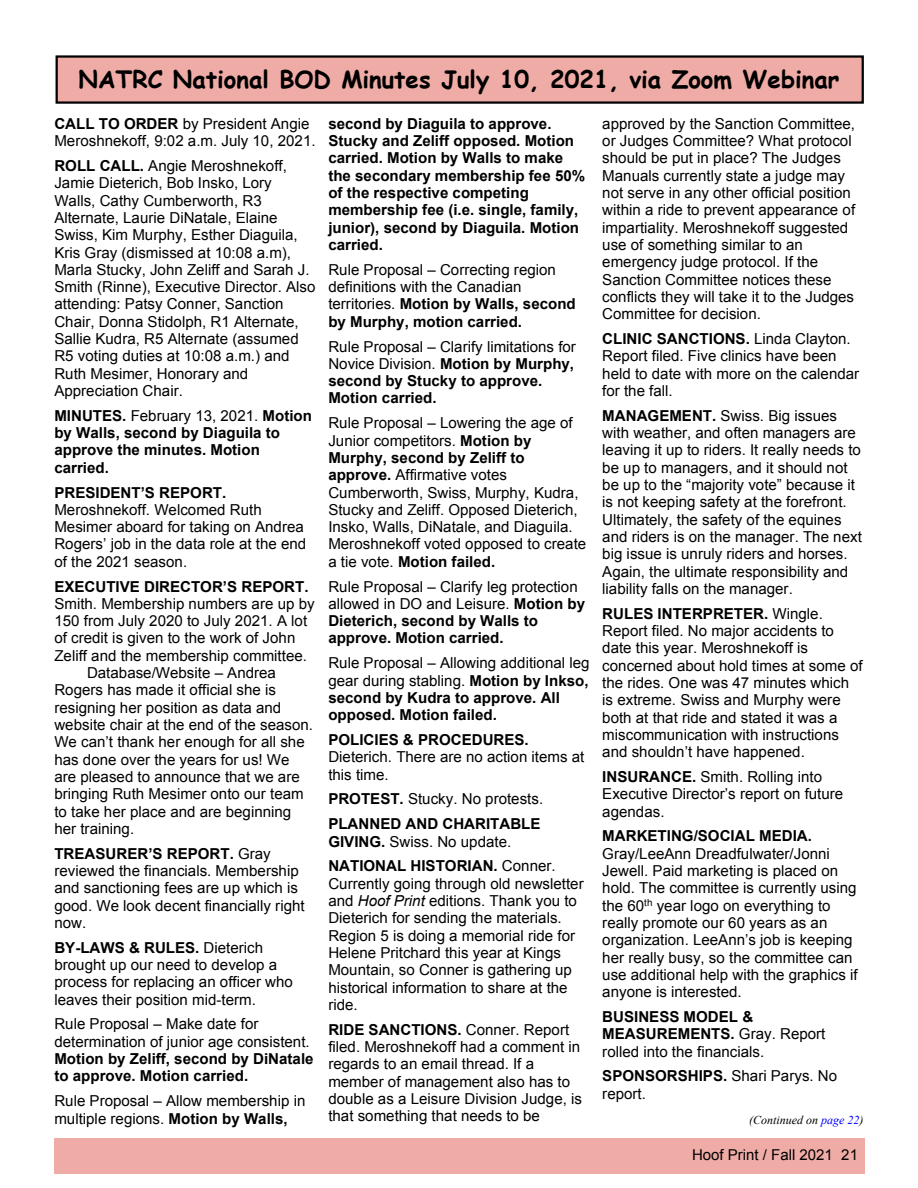
<style>
.page{position:relative;width:918px;height:1188px;background:#fff}
.page>*{position:absolute;margin:0;border:0;box-sizing:border-box;transform-origin:0 0}
.t1{font:700 24px "Comic Sans MS";color:#000}
.t2{font:15.15px/17.2px "Arial";color:#000}
.t3{font:700 15.15px/17.2px "Arial";color:#000}
.t4{font:15px "Arial";color:#000}
.t5{font:italic 12px "Times New Roman";color:#000}
.s1{font-weight:700}
.s2{font-weight:400}
.s3{font-style:italic}
.s4{color:#00f}
</style>
<div class="page">
<div style="left:54px;top:1138px;width:810px;height:36px;background:#efaba6"></div>
<div style="left:56px;top:55px;width:808px;height:49px;background:#efaba6;border:2px solid #000"></div>
<h1 class="t1" style="left:79px;top:69px;width:762px">NATRC National BOD Minutes July 10, 2021, via Zoom Webinar</h1>
<p class="t2" style="left:54px;top:116px;width:263px"><span class="s1">CALL TO ORDER</span> by President Angie<br>Meroshnekoff, 9:02 a.m. July 10, 2021.</p>
<p class="t2" style="left:54px;top:158px;width:263px"><span class="s1">ROLL CALL.</span> Angie Meroshnekoff, Jamie Dieterich, Bob Insko, Lory Walls, Cathy Cumberworth, R3<br>Alternate, Laurie DiNatale, Elaine Swiss, Kim Murphy, Esther Diaguila, Kris Gray (dismissed at 10:08 a.m), Marla Stucky, John Zeliff and Sarah J.<br>Smith (Rinne), Executive Director. Also attending: Patsy Conner, Sanction Chair, Donna Stidolph, R1 Alternate, Sallie Kudra, R5 Alternate (assumed R5 voting duties at 10:08 a.m.) and Ruth Mesimer, Honorary and Appreciation Chair.</p>
<p class="t3" style="left:54px;top:408px;width:259px">MINUTES. <span class="s2">February 13, 2021.</span> Motion by Walls, second by Diaguila to approve the minutes. Motion carried.</p>
<p class="t3" style="left:54px;top:485px;width:173px">PRESIDENT’S REPORT.</p>
<p class="t2" style="left:54px;top:502px;width:253px">Meroshnekoff. Welcomed Ruth<br>Mesimer aboard for taking on Andrea<br>Rogers’ job in the data role at the end of the 2021 season.</p>
<p class="t3" style="left:54px;top:579px;width:256px">EXECUTIVE DIRECTOR’S REPORT.</p>
<p class="t2" style="left:54px;top:596px;width:262px">Smith. Membership numbers are up by</p>
<p class="t2" style="left:54px;top:614px;width:254px">150 from July 2020 to July 2021. A lot</p>
<p class="t2" style="left:54px;top:631px;width:243px">of credit is given to the work of John</p>
<p class="t2" style="left:54px;top:648px;width:254px">Zeliff and the membership committee.</p>
<p class="t2" style="left:87px;top:666px;width:191px">Database/Website – Andrea</p>
<p class="t2" style="left:54px;top:683px;width:223px">Rogers has made it official she is</p>
<p class="t2" style="left:54px;top:700px;width:228px">resigning her position as data and</p>
<p class="t2" style="left:54px;top:717px;width:260px">website chair at the end of the season.</p>
<p class="t2" style="left:54px;top:735px;width:252px">We can’t thank her enough for all she</p>
<p class="t2" style="left:54px;top:752px;width:237px">has done over the years for us! We</p>
<p class="t2" style="left:54px;top:769px;width:247px">are pleased to announce that we are</p>
<p class="t2" style="left:54px;top:787px;width:251px">bringing Ruth Mesimer onto our team</p>
<p class="t2" style="left:54px;top:804px;width:238px">to take her place and are beginning</p>
<p class="t2" style="left:54px;top:821px;width:81px">her training.</p>
<p class="t2" style="left:54px;top:846px;width:252px"><span class="s1">TREASURER’S REPORT.</span> Gray reviewed the financials. Membership and sanctioning fees are up which is good. We look decent financially right now.</p>
<p class="t2" style="left:54px;top:940px;width:240px"><span class="s1">BY-LAWS &amp; RULES.</span> Dieterich brought up our need to develop a process for replacing an officer who leaves their position mid-term.</p>
<p class="t2" style="left:54px;top:1017px;width:257px">Rule Proposal – Make date for determination of junior age consistent.</p>
<p class="t3" style="left:54px;top:1052px;width:261px">Motion by Zeliff, second by DiNatale to approve. Motion carried.</p>
<p class="t2" style="left:54px;top:1094px;width:253px">Rule Proposal – Allow membership in multiple regions. <span class="s1">Motion by Walls,</span></p>
<p class="t3" style="left:328px;top:116px;width:258px">second by Diaguila to approve.<br>Stucky and Zeliff opposed. Motion carried. Motion by Walls to make the secondary membership fee 50% of the respective competing membership fee (i.e. single, family, junior), second by Diaguila. Motion carried.</p>
<p class="t2" style="left:328px;top:262px;width:249px">Rule Proposal – Correcting region definitions with the Canadian territories. <span class="s1">Motion by Walls, second by Murphy, motion carried.</span></p>
<p class="t3" style="left:328px;top:339px;width:249px"><span class="s2">Rule Proposal – Clarify limitations for<br>Novice Division.</span> Motion by Murphy, second by Stucky to approve.<br>Motion carried.</p>
<p class="t2" style="left:328px;top:416px;width:259px">Rule Proposal – Lowering the age of Junior competitors. <span class="s1">Motion by Murphy, second by Zeliff to approve.</span> Affirmative votes Cumberworth, Swiss, Murphy, Kudra, Stucky and Zeliff. Opposed Dieterich, Insko, Walls, DiNatale, and Diaguila.<br>Meroshnekoff voted opposed to create a tie vote. <span class="s1">Motion failed.</span></p>
<p class="t2" style="left:328px;top:579px;width:258px">Rule Proposal – Clarify leg protection allowed in DO and Leisure. <span class="s1">Motion by<br>Dieterich, second by Walls to approve. Motion carried.</span></p>
<p class="t3" style="left:328px;top:656px;width:263px"><span class="s2">Rule Proposal – Allowing additional leg gear during stabling.</span> Motion by Inkso, second by Kudra to approve. All opposed. Motion failed.</p>
<p class="t3" style="left:328px;top:732px;width:202px">POLICIES &amp; PROCEDURES.</p>
<p class="t2" style="left:328px;top:750px;width:258px">Dieterich. There are no action items at this time.</p>
<p class="t3" style="left:328px;top:788px;width:216px;line-height:24.8px">PROTEST. <span class="s2">Stucky. No protests.<br></span>PLANNED AND CHARITABLE</p>
<p class="t3" style="left:328px;top:830px;width:229px;line-height:24.8px">GIVING. <span class="s2">Swiss. No update.<br></span>NATIONAL HISTORIAN. <span class="s2">Conner.</span></p>
<p class="t2" style="left:328px;top:876px;width:257px">Currently going through old newsletter and <span class="s3">Hoof Print</span> editions. Thank you to Dieterich for sending the materials.<br>Region 5 is doing a memorial ride for Helene Pritchard this year at Kings Mountain, so Conner is gathering up historical information to share at the ride.</p>
<p class="t2" style="left:328px;top:1022px;width:255px"><span class="s1">RIDE SANCTIONS.</span> Conner. Report filed. Meroshnekoff had a comment in regards to an email thread. If a member of management also has to double as a Leisure Division Judge, is that something that needs to be</p>
<p class="t2" style="left:602px;top:116px;width:254px">approved by the Sanction Committee, or Judges Committee? What protocol should be put in place? The Judges Manuals currently state a judge may not serve in any other official position within a ride to prevent appearance of impartiality. Meroshnekoff suggested use of something similar to an emergency judge protocol. If the Sanction Committee notices these conflicts they will take it to the Judges Committee for decision.</p>
<p class="t2" style="left:602px;top:332px;width:259px"><span class="s1">CLINIC SANCTIONS.</span> Linda Clayton.<br>Report filed. Five clinics have been held to date with more on the calendar for the fall.</p>
<p class="t2" style="left:602px;top:408px;width:261px"><span class="s1">MANAGEMENT.</span> Swiss. Big issues with weather, and often managers are leaving it up to riders. It really needs to be up to managers, and it should not be up to the “majority vote” because it is not keeping safety at the forefront.<br>Ultimately, the safety of the equines and riders is on the manager. The next big issue is unruly riders and horses.<br>Again, the ultimate responsibility and liability falls on the manager.</p>
<p class="t2" style="left:602px;top:606px;width:262px"><span class="s1">RULES INTERPRETER.</span> Wingle.<br>Report filed. No major accidents to date this year. Meroshnekoff is concerned about hold times at some of the rides. One was 47 minutes which is extreme. Swiss and Murphy were both at that ride and stated it was a miscommunication with instructions and shouldn’t have happened.</p>
<p class="t2" style="left:602px;top:769px;width:243px"><span class="s1">INSURANCE.</span> Smith. Rolling into<br>Executive Director’s report on future agendas.</p>
<p class="t3" style="left:602px;top:829px;width:211px">MARKETING/SOCIAL MEDIA.</p>
<p class="t2" style="left:602px;top:846px;width:257px">Gray/LeeAnn Dreadfulwater/Jonni Jewell. Paid marketing is placed on hold. The committee is currently using the 60<sup>th</sup> year logo on everything to really promote our 60 years as an organization. LeeAnn’s job is keeping her really busy, so the committee can use additional help with the graphics if anyone is interested.</p>
<p class="t2" style="left:602px;top:1009px;width:225px"><span class="s1">BUSINESS MODEL &amp;<br>MEASUREMENTS.</span> Gray. Report rolled into the financials.</p>
<p class="t2" style="left:602px;top:1069px;width:236px"><span class="s1">SPONSORSHIPS.</span> Shari Parys. No report.</p>
<p class="t5" style="left:749px;top:1115px;width:116px">(Continued on <span class="s4">page 22</span>)</p>
<p class="t4" style="left:692px;top:1149px;width:167px">Hoof Print / Fall 2021 21</p>
</div>
